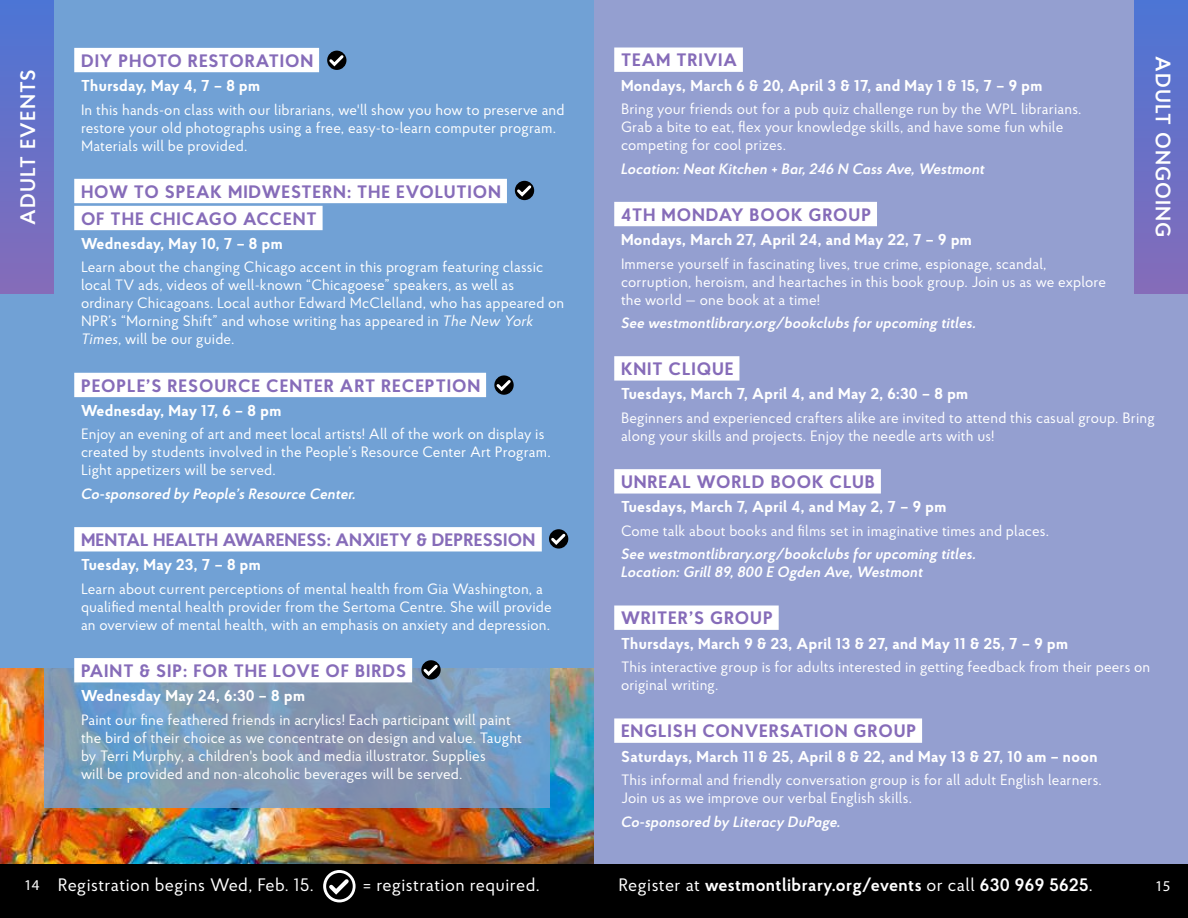
<style>
.page{position:relative;width:1188px;height:918px;background:#fff}
.page>*{position:absolute;margin:0;border:0;box-sizing:border-box;transform-origin:0 0}
.t1{font:600 21px "Proba Pro";letter-spacing:.05em;color:#fff}
.t2{font:700 18px/27px "Proba Pro";letter-spacing:.05em;color:#866cb9}
.t3{font:600 18px "Proba Pro";letter-spacing:.025em;color:#fff}
.t4{font:18px "Proba Pro";letter-spacing:.025em;color:#fff}
.t5{font:700 18px "Proba Pro";letter-spacing:.01em;color:#866cb9}
.t6{font:700 15.75px "Proba Pro";letter-spacing:.025em;color:#fff}
.t7{font:15px/18px "Proba Pro";letter-spacing:.01em;color:#fff}
.t8{font:italic 600 15px/18px "Proba Pro";letter-spacing:.01em;color:#fff}
.t9{font:15px "Myriad Pro";color:#fff}
.s1{font-style:italic}
.s2{font-weight:400}
</style>
<div class="page">
<div style="left:594px;top:0;width:594px;height:896px;background:#949fd0"></div>
<div style="left:0;top:0;width:594px;height:918px;background:#71a1d5"></div>
<img style="left:0;top:669px;width:594px;height:195px">
<svg style="left:44px;top:551px;width:506px;height:257px"></svg>
<div style="left:0;top:864px;width:1188px;height:54px;background:#000"></div>
<svg style="left:323px;top:870px;width:33px;height:32px"></svg>
<svg style="left:326px;top:873px;width:27px;height:27px"></svg>
<svg style="left:326px;top:875px;width:27px;height:23px"></svg>
<div style="left:74px;top:48px;width:245px;height:24px;background:#fff"></div>
<div style="left:74px;top:179px;width:433px;height:24px;background:#fff"></div>
<div style="left:74px;top:206px;width:249px;height:24px;background:#fff"></div>
<div style="left:74px;top:373px;width:412px;height:24px;background:#fff"></div>
<div style="left:74px;top:527px;width:468px;height:24px;background:#fff"></div>
<div style="left:74px;top:658px;width:338px;height:24px;background:#fff"></div>
<div style="left:614px;top:48px;width:129px;height:24px;background:#fff"></div>
<div style="left:614px;top:202px;width:263px;height:24px;background:#fff"></div>
<div style="left:614px;top:356px;width:125px;height:25px;background:#fff"></div>
<div style="left:614px;top:469px;width:267px;height:25px;background:#fff"></div>
<div style="left:614px;top:606px;width:165px;height:24px;background:#fff"></div>
<div style="left:614px;top:718px;width:308px;height:25px;background:#fff"></div>
<svg style="left:494px;top:375px;width:20px;height:20px"></svg>
<svg style="left:494px;top:377px;width:19px;height:16px"></svg>
<svg style="left:515px;top:181px;width:19px;height:19px"></svg>
<svg style="left:515px;top:183px;width:19px;height:16px"></svg>
<svg style="left:549px;top:529px;width:19px;height:20px"></svg>
<svg style="left:549px;top:531px;width:19px;height:16px"></svg>
<svg style="left:421px;top:660px;width:20px;height:20px"></svg>
<svg style="left:421px;top:662px;width:19px;height:16px"></svg>
<svg style="left:327px;top:51px;width:19px;height:19px"></svg>
<svg style="left:327px;top:52px;width:19px;height:17px"></svg>
<div style="left:1134px;top:0;width:54px;height:294px;background:linear-gradient(to bottom,#4c75d5,#856cb9)"></div>
<div style="left:0;top:0;width:54px;height:294px;background:linear-gradient(to bottom,#4c75d5,#856cb9)"></div>
<h1 class="t1" style="left:14px;top:225px;width:157px;rotate:-90deg">ADULT EVENTS</h1>
<p class="t2" style="left:81px;top:47px;width:234px">DIY PHOTO RESTORATION</p>
<p class="t6" style="left:81px;top:76px;width:181px">Thursday, May 4, 7 – 8 pm</p>
<p class="t7" style="left:81px;top:100px;width:485px">In this hands-on class with our librarians, we'll show you how to preserve and restore your old photographs using a free, easy-to-learn computer program.<br>Materials will be provided.</p>
<p class="t2" style="left:81px;top:178px;width:422px">HOW TO SPEAK MIDWESTERN: THE EVOLUTION<br>OF THE CHICAGO ACCENT</p>
<p class="t6" style="left:81px;top:233px;width:203px">Wednesday, May 10, 7 – 8 pm</p>
<p class="t7" style="left:81px;top:258px;width:485px">Learn about the changing Chicago accent in this program featuring classic local TV ads, videos of well-known “Chicagoese” speakers, as well as ordinary Chicagoans. Local author Edward McClelland, who has appeared on NPR’s “Morning Shift” and whose writing has appeared in <span class="s1">The New York Times</span>, will be our guide.</p>
<p class="t2" style="left:81px;top:372px;width:401px">PEOPLE’S RESOURCE CENTER ART RECEPTION</p>
<p class="t6" style="left:81px;top:400px;width:202px">Wednesday, May 17, 6 – 8 pm</p>
<p class="t7" style="left:81px;top:425px;width:471px">Enjoy an evening of art and meet local artists! All of the work on display is created by students involved in the People’s Resource Center Art Program.<br>Light appetizers will be served.</p>
<p class="t8" style="left:81px;top:484px;width:276px">Co-sponsored by People’s Resource Center.</p>
<p class="t5" style="left:81px;top:528px;width:456px">MENTAL HEALTH AWARENESS: ANXIETY &amp; DEPRESSION</p>
<p class="t6" style="left:81px;top:555px;width:181px">Tuesday, May 23, 7 – 8 pm</p>
<p class="t7" style="left:81px;top:579px;width:472px">Learn about current perceptions of mental health from Gia Washington, a qualified mental health provider from the Sertoma Centre. She will provide an overview of mental health, with an emphasis on anxiety and depression.</p>
<p class="t2" style="left:81px;top:657px;width:327px">PAINT &amp; SIP: FOR THE LOVE OF BIRDS</p>
<p class="t6" style="left:81px;top:686px;width:225px">Wednesday May 24, 6:30 – 8 pm</p>
<p class="t7" style="left:81px;top:710px;width:443px">Paint our fine feathered friends in acrylics! Each participant will paint the bird of their choice as we concentrate on design and value. Taught by Terri Murphy, a children's book and media illustrator. Supplies<br>will be provided and non-alcoholic beverages will be served.</p>
<p class="t2" style="left:621px;top:46px;width:118px">TEAM TRIVIA</p>
<p class="t6" style="left:621px;top:75px;width:423px">Mondays, March 6 &amp; 20, April 3 &amp; 17, and May 1 &amp; 15, 7 – 9 pm</p>
<p class="t7" style="left:621px;top:100px;width:462px">Bring your friends out for a pub quiz challenge run by the WPL librarians.<br>Grab a bite to eat, flex your knowledge skills, and have some fun while competing for cool prizes.</p>
<p class="t8" style="left:621px;top:159px;width:365px">Location: Neat Kitchen + Bar, 246 N Cass Ave, Westmont</p>
<p class="t2" style="left:621px;top:201px;width:252px">4TH MONDAY BOOK GROUP</p>
<p class="t6" style="left:621px;top:230px;width:352px">Mondays, March 27, April 24, and May 22, 7 – 9 pm</p>
<p class="t7" style="left:621px;top:254px;width:487px">Immerse yourself in fascinating lives, true crime, espionage, scandal, corruption, heroism, and heartaches in this book group. Join us as we explore the world — one book at a time!</p>
<p class="t8" style="left:621px;top:313px;width:357px">See westmontlibrary.org/bookclubs for upcoming titles.</p>
<p class="t2" style="left:621px;top:355px;width:114px">KNIT CLIQUE</p>
<p class="t6" style="left:621px;top:384px;width:349px">Tuesdays, March 7, April 4, and May 2, 6:30 – 8 pm</p>
<p class="t7" style="left:621px;top:409px;width:535px">Beginners and experienced crafters alike are invited to attend this casual group. Bring along your skills and projects. Enjoy the needle arts with us!</p>
<p class="t2" style="left:621px;top:468px;width:256px">UNREAL WORLD BOOK CLUB</p>
<p class="t6" style="left:621px;top:497px;width:327px">Tuesdays, March 7, April 4, and May 2, 7 – 9 pm</p>
<p class="t7" style="left:621px;top:521px;width:430px">Come talk about books and films set in imaginative times and places.</p>
<p class="t8" style="left:621px;top:545px;width:357px">See westmontlibrary.org/bookclubs for upcoming titles.<br>Location: Grill 89, 800 E Ogden Ave, Westmont</p>
<p class="t2" style="left:621px;top:604px;width:153px">WRITER’S GROUP</p>
<p class="t6" style="left:621px;top:633px;width:449px">Thursdays, March 9 &amp; 23, April 13 &amp; 27, and May 11 &amp; 25, 7 – 9 pm</p>
<p class="t7" style="left:621px;top:658px;width:531px">This interactive group is for adults interested in getting feedback from their peers on original writing.</p>
<p class="t2" style="left:621px;top:717px;width:297px">ENGLISH CONVERSATION GROUP</p>
<p class="t6" style="left:621px;top:746px;width:478px">Saturdays, March 11 &amp; 25, April 8 &amp; 22, and May 13 &amp; 27, 10 am – noon</p>
<p class="t7" style="left:621px;top:771px;width:482px">This informal and friendly conversation group is for all adult English learners.<br>Join us as we improve our verbal English skills.</p>
<p class="t8" style="left:621px;top:812px;width:221px">Co-sponsored by Literacy DuPage.</p>
<h1 class="t1" style="left:1177px;top:56px;width:183px;rotate:90deg">ADULT ONGOING</h1>
<p class="t4" style="left:58px;top:874px;width:258px">Registration begins Wed, Feb. 15.</p>
<p class="t4" style="left:363px;top:874px;width:178px">= registration required.</p>
<p class="t3" style="left:618px;top:874px;width:476px"><span class="s2">Register at</span> westmontlibrary.org/events <span class="s2">or call</span> 630 969 5625<span class="s2">.</span></p>
<p class="t9" style="left:24px;top:876px;width:17px">14</p>
<p class="t9" style="left:1155px;top:877px;width:17px">15</p>
</div>
